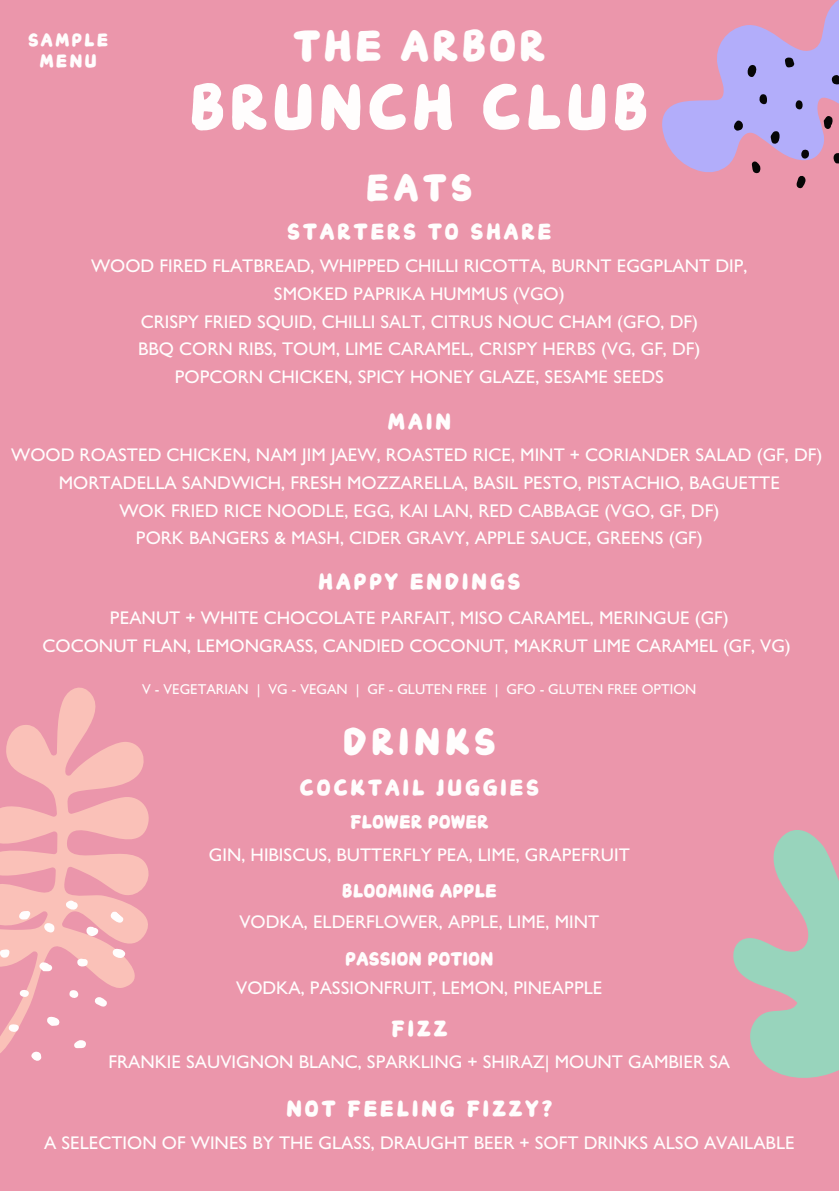
<style>
.page{position:relative;width:839px;height:1191px;background:#fff}
.page>*{position:absolute;margin:0;border:0;box-sizing:border-box;transform-origin:0 0}
.t1{font:68.8px "Canva Happily";letter-spacing:.06em;color:#fffdfd}
.t2{font:47px "Canva Happily";letter-spacing:.06em;color:#fffdfd}
.t3{font:41px "Canva Happily";letter-spacing:.1em;color:#fffdfd}
.t4{font:24.6px "Canva Happily";letter-spacing:.1em;color:#fffdfd}
.t5{font:20.4px "Canva Happily";color:#fffdfd}
.t6{font:20px/21px "Canva Happily";letter-spacing:.1em;color:#fffdfd;text-align:center}
.t7{font:500 18.4px/27.6px "Gill Sans Nova";color:#fffdfd;text-align:center}
.t8{font:500 14.4px "Gill Sans Nova";color:#fffdfd}
</style>
<div class="page">
<div style="left:0;top:0;width:838px;height:1191px;background:#eb96ab"></div>
<svg style="left:662px;top:0;width:176px;height:171px"></svg>
<svg style="left:0;top:687px;width:149px;height:177px"></svg>
<svg style="left:700px;top:21px;width:138px;height:168px"></svg>
<svg style="left:0;top:864px;width:149px;height:197px"></svg>
<svg style="left:733px;top:830px;width:105px;height:248px;fill:#98d4bc"></svg>
<h5 class="t6" style="left:28px;top:30px;width:82px">SAMPLE<br>MENU</h5>
<p class="t2" style="left:293px;top:25px;width:254px">THE ARBOR</p>
<p class="t1" style="left:189px;top:76px;width:460px">BRUNCH CLUB</p>
<h4 class="t3" style="left:366px;top:169px;width:108px">EATS</h4>
<h2 class="t4" style="left:287px;top:221px;width:266px">STARTERS TO SHARE</h2>
<h1 class="t7" style="left:91px;top:251px;width:658px">WOOD FIRED FLATBREAD, WHIPPED CHILLI RICOTTA, BURNT EGGPLANT DIP, SMOKED PAPRIKA HUMMUS (VGO)<br>CRISPY FRIED SQUID, CHILLI SALT, CITRUS NOUC CHAM (GFO, DF)<br>BBQ CORN RIBS, TOUM, LIME CARAMEL, CRISPY HERBS (VG, GF, DF)<br>POPCORN CHICKEN, SPICY HONEY GLAZE, SESAME SEEDS</h1>
<p class="t4" style="left:387px;top:411px;width:65px">MAIN</p>
<h5 class="t7" style="left:11px;top:440px;width:812px">WOOD ROASTED CHICKEN, NAM JIM JAEW, ROASTED RICE, MINT + CORIANDER SALAD (GF, DF)<br>MORTADELLA SANDWICH, FRESH MOZZARELLA, BASIL PESTO, PISTACHIO, BAGUETTE<br>WOK FRIED RICE NOODLE, EGG, KAI LAN, RED CABBAGE (VGO, GF, DF)<br>PORK BANGERS &amp; MASH, CIDER GRAVY, APPLE SAUCE, GREENS (GF)</h5>
<h3 class="t4" style="left:318px;top:571px;width:204px">HAPPY ENDINGS</h3>
<h4 class="t7" style="left:43px;top:602px;width:749px">PEANUT + WHITE CHOCOLATE PARFAIT, MISO CARAMEL, MERINGUE (GF)<br>COCONUT FLAN, LEMONGRASS, CANDIED COCONUT, MAKRUT LIME CARAMEL (GF, VG)</h4>
<h3 class="t8" style="left:142px;top:677px;width:555px">V - VEGETARIAN | VG - VEGAN | GF - GLUTEN FREE | GFO - GLUTEN FREE OPTION</h3>
<p class="t3" style="left:343px;top:724px;width:154px">DRINKS</p>
<h5 class="t4" style="left:299px;top:777px;width:241px">COCKTAIL JUGGIES</h5>
<h4 class="t5" style="left:350px;top:813px;width:140px">FLOWER POWER</h4>
<h4 class="t7" style="left:209px;top:839px;width:422px">GIN, HIBISCUS, BUTTERFLY PEA, LIME, GRAPEFRUIT</h4>
<p class="t5" style="left:342px;top:882px;width:156px">BLOOMING APPLE</p>
<p class="t7" style="left:239px;top:907px;width:361px">VODKA, ELDERFLOWER, APPLE, LIME, MINT</p>
<p class="t5" style="left:345px;top:950px;width:150px">PASSION POTION</p>
<p class="t7" style="left:236px;top:972px;width:368px">VODKA, PASSIONFRUIT, LEMON, PINEAPPLE</p>
<h3 class="t4" style="left:391px;top:1017px;width:58px">FIZZ</h3>
<h3 class="t7" style="left:108px;top:1046px;width:623px">FRANKIE SAUVIGNON BLANC, SPARKLING + SHIRAZ| MOUNT GAMBIER SA</h3>
<h5 class="t4" style="left:286px;top:1097px;width:268px">NOT FEELING FIZZY?</h5>
<h2 class="t7" style="left:44px;top:1128px;width:752px">A SELECTION OF WINES BY THE GLASS, DRAUGHT BEER + SOFT DRINKS ALSO AVAILABLE</h2>
</div>
